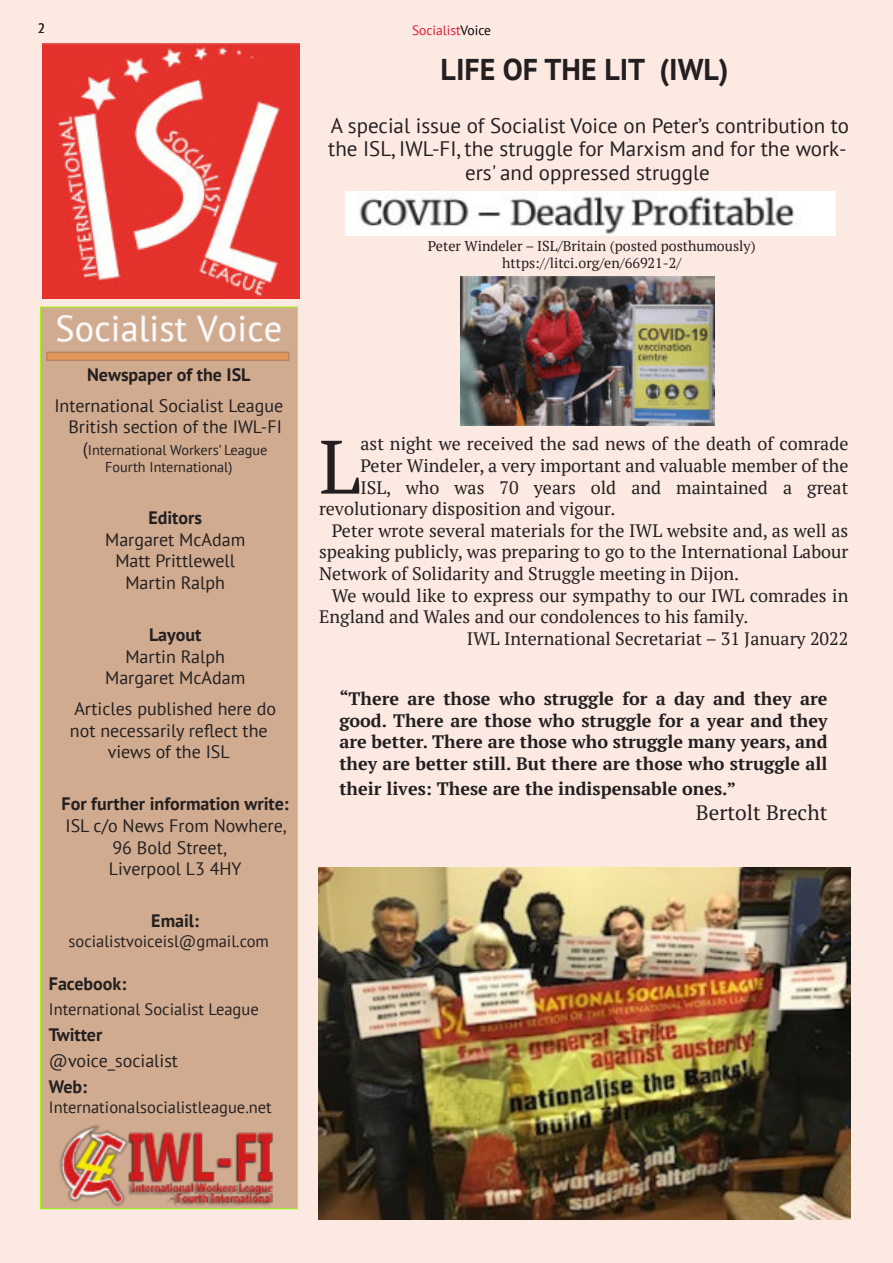
<style>
.page{position:relative;width:893px;height:1263px;background:#fce9e2}
.page>*{position:absolute;margin:0;border:0;box-sizing:border-box;transform-origin:0 0}
.t1{font:75.45px "PT Serif";color:#231f20}
.t2{font:36px "PT Sans";letter-spacing:.005em;color:#fff}
.t3{font:700 30px "PT Sans";color:#231f20}
.t4{font:21px/23.5px "PT Sans";color:#231f20;text-align:center}
.t5{font:21px "PT Serif";color:#231f20}
.t6{font:18px "PT Serif";color:#231f20}
.t7{font:18px/21.6px "PT Sans";color:#231f20;text-align:center}
.t8{font:700 18px/21.6px "PT Serif";color:#231f20;text-align:justify}
.t9{font:700 18px "PT Sans";color:#231f20}
.t10{font:16.5px "PT Sans";color:#231f20}
.t11{font:14.25px/17.1px "PT Serif";color:#231f20;text-align:center}
.t12{font:14.25px/17.1px "PT Sans";color:#231f20}
.t13{font:13.5px "PT Sans";color:#e11836}
.t14{font:13.5px "PT Sans";color:#231f20}
.s1{color:#000}
.s2{font-size:18px}
</style>
<div class="page">
<div style="left:40px;top:307px;width:258px;height:902px;background:#d0ab90;border:1px solid #97ff00"></div>
<img style="left:42px;top:43px;width:258px;height:256px">
<div style="left:47px;top:352px;width:242px;height:8px;background:#e1965a;border:1px solid #b07b5b"></div>
<img style="left:59px;top:1125px;width:214px;height:81px">
<img style="left:319px;top:868px;width:531px;height:351px">
<img style="left:345px;top:192px;width:491px;height:43px">
<img style="left:461px;top:276px;width:254px;height:149px">
<p class="t14" style="left:38px;top:23px;width:9px">2</p>
<p class="t13" style="left:412px;top:25px;width:81px">Socialist<span class="s1">Voice</span></p>
<h3 class="t3" style="left:441px;top:58px;width:290px">LIFE OF THE LIT (IWL)</h3>
<p class="t4" style="left:328px;top:116px;width:522px">A special issue of Socialist Voice on Peter’s contribution to the ISL, IWL-FI, the struggle for Marxism and for the work&shy;ers' and oppressed struggle</p>
<h2 class="t2" style="left:55px;top:314px;width:228px">Socialist Voice</h2>
<p class="t9" style="left:87px;top:368px;width:165px">Newspaper of the ISL</p>
<p class="t7" style="left:54px;top:396px;width:230px;text-align:right">International Socialist League<br>British section of the IWL-FI</p>
<p class="t12" style="left:105px;top:443px;width:164px;text-indent:-22px"><span class="s2">(</span>International Workers’ League<br>Fourth International)</p>
<p class="t9" style="left:148px;top:511px;width:55px">Editors</p>
<p class="t7" style="left:105px;top:530px;width:142px">Margaret McAdam<br>Matt Prittlewell<br>Martin Ralph</p>
<p class="t9" style="left:149px;top:628px;width:54px">Layout</p>
<p class="t7" style="left:105px;top:647px;width:142px">Martin Ralph<br>Margaret McAdam</p>
<p class="t7" style="left:70px;top:700px;width:208px">Articles published here do not necessarily reflect the views of the ISL</p>
<p class="t9" style="left:62px;top:797px;width:229px">For further information write:</p>
<p class="t7" style="left:109px;top:817px;width:179px;text-align:left;text-indent:-43px">ISL c/o News From Nowhere,<br>96 Bold Street,<br>Liverpool L3 4HY</p>
<p class="t9" style="left:151px;top:914px;width:49px">Email:</p>
<p class="t10" style="left:69px;top:935px;width:202px">socialistvoiceisl@gmail.com</p>
<p class="t9" style="left:49px;top:977px;width:79px">Facebook:</p>
<p class="t10" style="left:49px;top:1002px;width:211px">International Socialist League</p>
<p class="t9" style="left:49px;top:1027px;width:55px">Twitter</p>
<p class="t7" style="left:49px;top:1052px;width:131px">@voice_socialist</p>
<p class="t9" style="left:49px;top:1079px;width:40px">Web:</p>
<p class="t10" style="left:49px;top:1100px;width:224px">Internationalsocialistleague.net</p>
<p class="t11" style="left:428px;top:238px;width:329px">Peter Windeler – ISL/Britain (posted posthumously) https://litci.org/en/66921-2/</p>
<h1 class="t1" style="left:319px;top:435px;width:43px">L</h1>
<p class="t6" style="left:360px;top:436px;width:489px">ast night we received the sad news of the death of comrade</p>
<p class="t6" style="left:360px;top:458px;width:489px">Peter Windeler, a very important and valuable member of the</p>
<p class="t6" style="left:360px;top:480px;width:489px">ISL, who was 70 years old and maintained a great</p>
<p class="t6" style="left:319px;top:501px;width:298px">revolutionary disposition and vigour.</p>
<p class="t6" style="left:332px;top:523px;width:518px">Peter wrote several materials for the IWL website and, as well as</p>
<p class="t6" style="left:319px;top:544px;width:531px">speaking publicly, was preparing to go to the International Labour</p>
<p class="t6" style="left:319px;top:566px;width:422px">Network of Solidarity and Struggle meeting in Dijon.</p>
<p class="t6" style="left:332px;top:588px;width:518px">We would like to express our sympathy to our IWL comrades in</p>
<p class="t6" style="left:319px;top:609px;width:431px">England and Wales and our condolences to his family.</p>
<p class="t6" style="left:467px;top:631px;width:383px">IWL International Secretariat – 31 January 2022</p>
<p class="t8" style="left:339px;top:689px;width:490px">“There are those who struggle for a day and they are good. There are those who struggle for a year and they are better. There are those who struggle many years, and they are better still. But there are those who struggle all</p>
<p class="t8" style="left:339px;top:779px;width:398px">their lives: These are the indispensable ones.”</p>
<p class="t5" style="left:696px;top:804px;width:133px">Bertolt Brecht</p>
</div>
